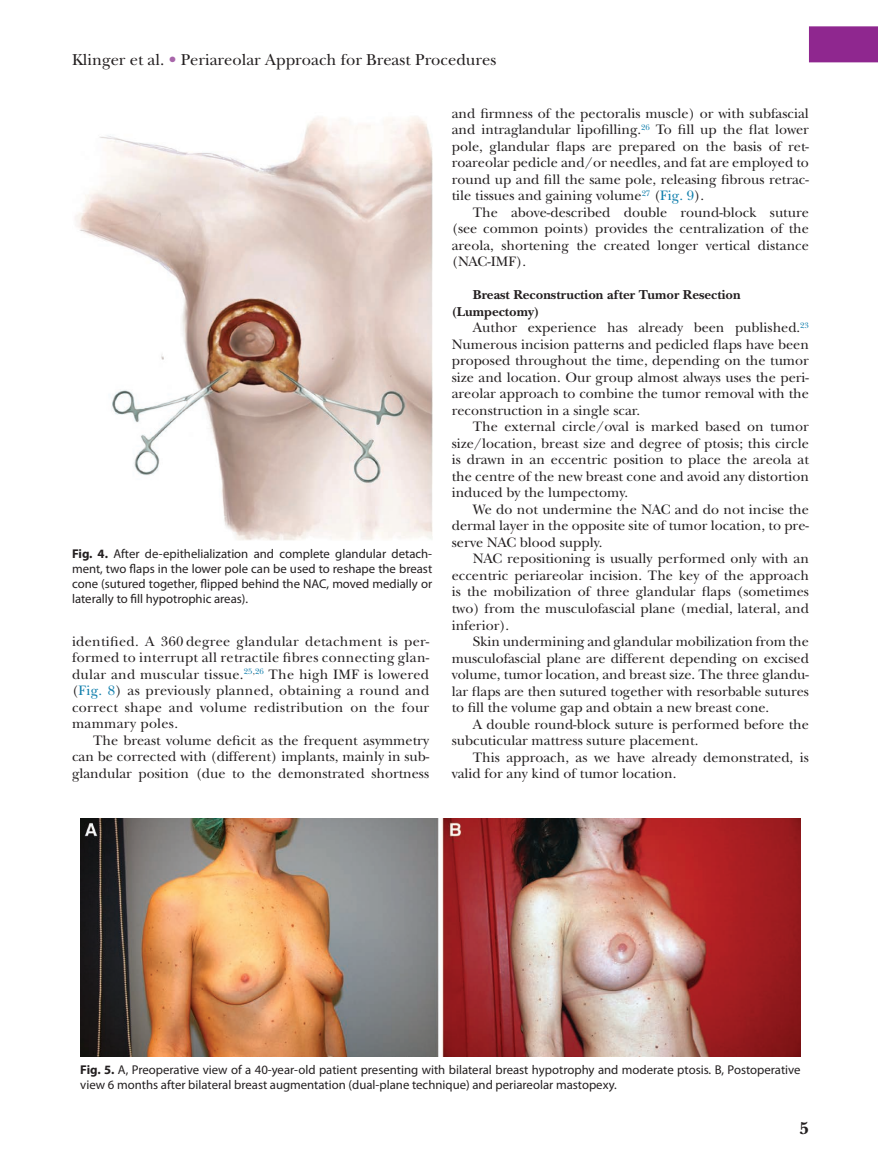
<style>
.page{position:relative;width:878px;height:1175px;background:#fff}
.page>*{position:absolute;margin:0;border:0;box-sizing:border-box;transform-origin:0 0}
.t1{font:700 18px "New Baskerville Std";color:#231f20}
.t2{font:16.5px "New Baskerville Std";color:#231f20}
.t3{font:14.25px/16.5px "New Baskerville Std";color:#231f20;text-align:justify}
.t4{font:700 13.5px/16.5px "New Baskerville Std";color:#231f20}
.t5{font:12.75px/15px "Myriad Pro";color:#231f20;text-align:justify}
.s1{color:#a866aa}
.s2{font-weight:700}
.s3{color:#0f7eac}
</style>
<div class="page">
<div style="left:808px;top:26px;width:70px;height:36px;background:#8f278f"></div>
<img style="left:75px;top:116px;width:357px;height:424px">
<img style="left:80px;top:818px;width:720px;height:239px">
<p class="t2" style="left:72px;top:50px;width:426px">Klinger et al. <span class="s1">•</span> Periareolar Approach for Breast Procedures</p>
<p class="t5" style="left:72px;top:546px;width:361px"><span class="s2">Fig. 4.</span> After de-epithelialization and complete glandular detach&shy;ment, two flaps in the lower pole can be used to reshape the breast cone (sutured together, flipped behind the NAC</p>
<p class="t5" style="left:326px;top:576px;width:107px">, moved medially or</p>
<p class="t5" style="left:72px;top:591px;width:178px">laterally to fill hypotrophic areas).</p>
<p class="t3" style="left:72px;top:633px;width:359px">identified. A 360 degree glandular detachment is per&shy;formed to interrupt all retractile fibres connecting glan&shy;dular and muscular tissue.<sup>25</sup><sup>,</sup><sup>26</sup> The high IMF is lowered (<span class="s3">Fig. 8</span>) as previously planned, obtaining a round and correct shape and volume redistribution on the four mammary poles.</p>
<p class="t3" style="left:72px;top:732px;width:359px;text-indent:21px">The breast volume deficit as the frequent asymmetry can be corrected with (different) implants, mainly in sub&shy;glandular position (due to the demonstrated shortness</p>
<p class="t3" style="left:452px;top:105px;width:359px">and firmness of the pectoralis muscle) or with subfascial and intraglandular lipofilling.<sup>26</sup> To fill up the flat lower pole, glandular flaps are prepared on the basis of ret&shy;roareolar pedicle and/or needles, and fat are employed to round up and fill the same pole, releasing fibrous retrac&shy;tile tissues and gaining volume<sup>27</sup> (<span class="s3">Fig. 9</span>).</p>
<p class="t3" style="left:452px;top:204px;width:359px;text-indent:21px">The above-described double round-block suture (see common points) provides the centralization of the areola, shortening the created longer vertical distance (NAC-IMF).</p>
<p class="t4" style="left:451px;top:287px;width:290px;text-indent:21px">Breast Reconstruction after Tumor Resection (Lumpectomy)</p>
<p class="t3" style="left:451px;top:319px;width:359px;text-indent:21px">Author experience has already been published.<sup>23<br></sup>Numerous incision patterns and pedicled flaps have been proposed throughout the time, depending on the tumor size and location. Our group almost always uses the peri&shy;areolar approach to combine the tumor removal with the reconstruction in a single scar.</p>
<p class="t3" style="left:451px;top:418px;width:359px;text-indent:21px">The external circle/oval is marked based on tumor size/location, breast size and degree of ptosis; this circle is drawn in an eccentric position to place the areola at the centre of the new breast cone and avoid any distortion induced by the lumpectomy.</p>
<p class="t3" style="left:451px;top:501px;width:358px;text-indent:21px">We do not undermine the NAC and do not incise the dermal layer in the opposite site of tumor location, to pre&shy;serve NAC blood supply.</p>
<p class="t3" style="left:451px;top:550px;width:359px;text-indent:21px">NAC repositioning is usually performed only with an eccentric periareolar incision. The key of the approach is the mobilization of three glandular flaps (sometimes two) from the musculofascial plane (medial, lateral, and inferior).</p>
<p class="t3" style="left:451px;top:633px;width:359px;text-indent:21px">Skin undermining and glandular mobilization from the musculofascial plane are different depending on excised volume, tumor location, and breast size. The three glandu&shy;lar flaps are then sutured together with resorbable sutures to fill the volume gap and obtain a new breast cone.</p>
<p class="t3" style="left:451px;top:715px;width:359px;text-indent:21px">A double round-block suture is performed before the subcuticular mattress suture placement.</p>
<p class="t3" style="left:451px;top:748px;width:359px;text-indent:21px">This approach, as we have already demonstrated, is valid for any kind of tumor location.</p>
<p class="t5" style="left:80px;top:1062px;width:721px"><span class="s2">Fig. 5.</span> A, Preoperative view of a 40-year-old patient presenting with bilateral breast hypotrophy and moderate ptosis. B, Postoperative view 6 months after bilateral breast augmentation (dual-plane technique) and periareolar mastopexy.</p>
<p class="t1" style="left:799px;top:1118px;width:11px">5</p>
</div>
